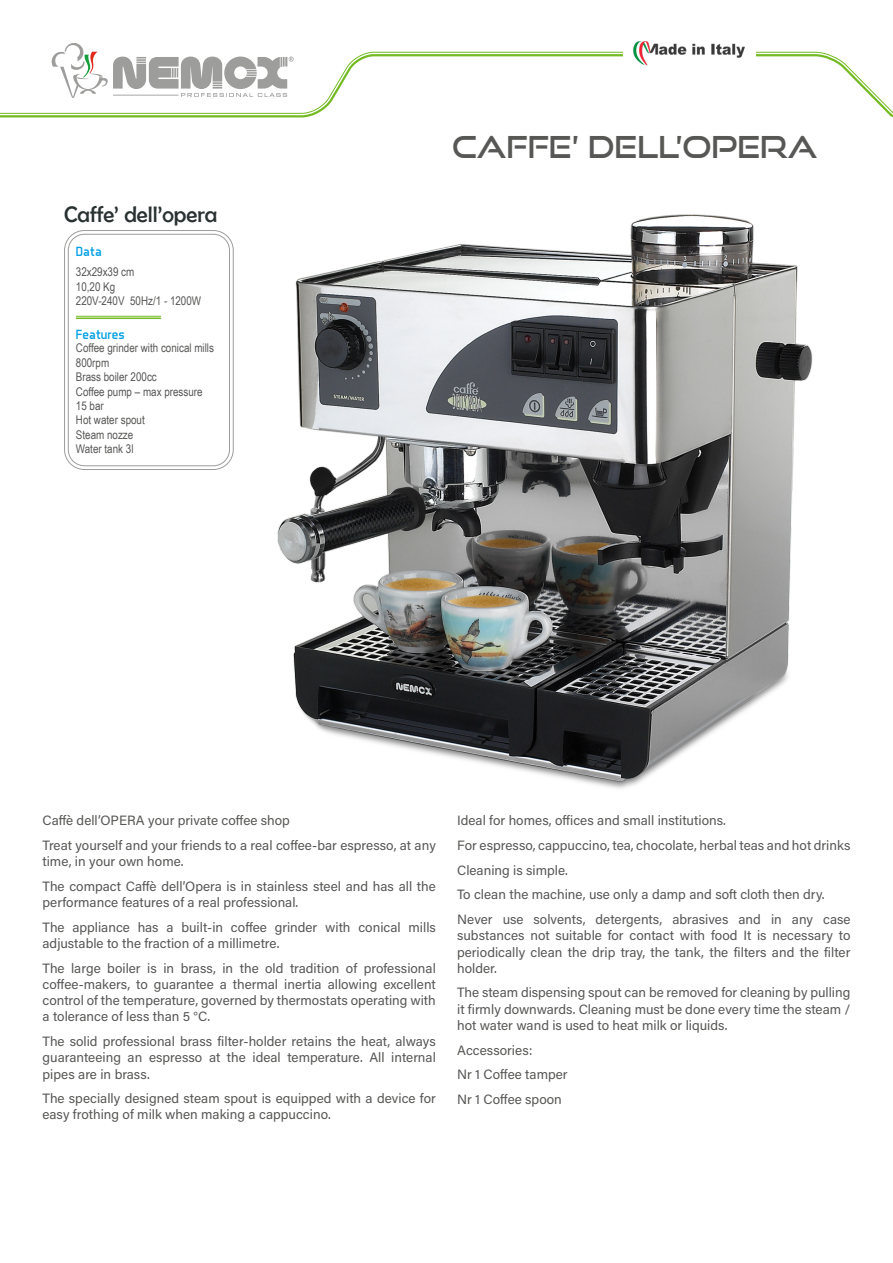
<style>
.page{position:relative;width:893px;height:1263px;background:#fff}
.page>*{position:absolute;margin:0;border:0;box-sizing:border-box;transform-origin:0 0}
.t1{font:30px "Good Times Rg";color:#575756}
.t2{font:22.5px "Berlin Sans FB";color:#2a3132}
.t3{font:13.5px/24.8px "Acumin Variable Concept";color:#575756}
.t4{font:13.5px "Aero Matics";color:#009fe3}
.t5{font:12px/14.4px "Arial Narrow";color:#575756}
</style>
<div class="page">
<svg style="left:0;top:53px;width:893px;height:65px"></svg>
<div style="left:623px;top:27px;width:133px;height:52px;background:#fff"></div>
<svg style="left:49px;top:43px;width:245px;height:55px"></svg>
<img style="left:633px;top:41px;width:112px;height:25px">
<img style="left:277px;top:214px;width:536px;height:575px">
<div style="left:64px;top:230px;width:170px;height:240px;border:1px solid #9d9d9c;border-radius:20px"></div>
<div style="left:68px;top:234px;width:162px;height:232px;border:1px solid #9d9d9c;border-radius:16px"></div>
<hr style="left:76px;top:316px;width:85px;height:1px;background:#74bb23">
<hr style="left:76px;top:317px;width:85px;height:2px;background:#74bb23">
<h2 class="t2" style="left:64px;top:202px;width:155px">Caffe’ dell’opera</h2>
<p class="t4" style="left:76px;top:244px;width:27px">Data</p>
<p class="t5" style="left:76px;top:264px;width:127px">32x29x39 cm<br>10,20 Kg<br>220V-240V 50Hz/1 - 1200W</p>
<p class="t5" style="left:76px;top:340px;width:140px">Coffee grinder with conical mills<br>800rpm<br>Brass boiler 200cc<br>Coffee pump – max pressure<br>15 bar<br>Hot water spout<br>Steam nozze<br>Water tank 3l</p>
<p class="t4" style="left:76px;top:326px;width:50px">Features</p>
<h1 class="t1" style="left:452px;top:129px;width:367px">CAFFE’ DELL’OPERA</h1>
<p class="t3" style="left:43px;top:808px;width:395px">Caffè dell’OPERA your private coffee shop<br>Treat yourself and your friends to a real coffee-bar espresso, at any</p>
<p class="t3" style="left:43px;top:849px;width:395px">time, in your own home.<br>The compact Caffè dell’Opera is in stainless steel and has all the</p>
<p class="t3" style="left:43px;top:889px;width:395px">performance features of a real professional.<br>The appliance has a built-in coffee grinder with conical mills</p>
<p class="t3" style="left:43px;top:930px;width:395px">adjustable to the fraction of a millimetre.<br>The large boiler is in brass, in the old tradition of professional</p>
<p class="t3" style="left:43px;top:976px;width:395px;line-height:16.2px;text-align:justify">coffee-makers, to guarantee a thermal inertia allowing excellent control of the temperature, governed by thermostats operating with a tolerance of less than 5 °C.</p>
<p class="t3" style="left:43px;top:1033px;width:395px;line-height:16.2px;text-align:justify">The solid professional brass filter-holder retains the heat, always guaranteeing an espresso at the ideal temperature. All internal pipes are in brass.</p>
<p class="t3" style="left:43px;top:1090px;width:395px;line-height:16.2px">The specially designed steam spout is equipped with a device for easy frothing of milk when making a cappuccino.</p>
<p class="t3" style="left:457px;top:808px;width:395px">Ideal for homes, offices and small institutions.<br>For espresso, cappuccino, tea, chocolate, herbal teas and hot drinks Cleaning is simple.<br>To clean the machine, use only a damp and soft cloth then dry.<br>Never use solvents, detergents, abrasives and in any case</p>
<p class="t3" style="left:457px;top:927px;width:395px;line-height:16.2px;text-align:justify">substances not suitable for contact with food It is necessary to periodically clean the drip tray, the tank, the filters and the filter holder.</p>
<p class="t3" style="left:457px;top:984px;width:395px;line-height:16.2px;text-align:justify">The steam dispensing spout can be removed for cleaning by pulling it firmly downwards. Cleaning must be done every time the steam / hot water wand is used to heat milk or liquids.</p>
<p class="t3" style="left:457px;top:1037px;width:112px">Accessories:<br>Nr 1 Coffee tamper<br>Nr 1 Coffee spoon</p>
</div>
